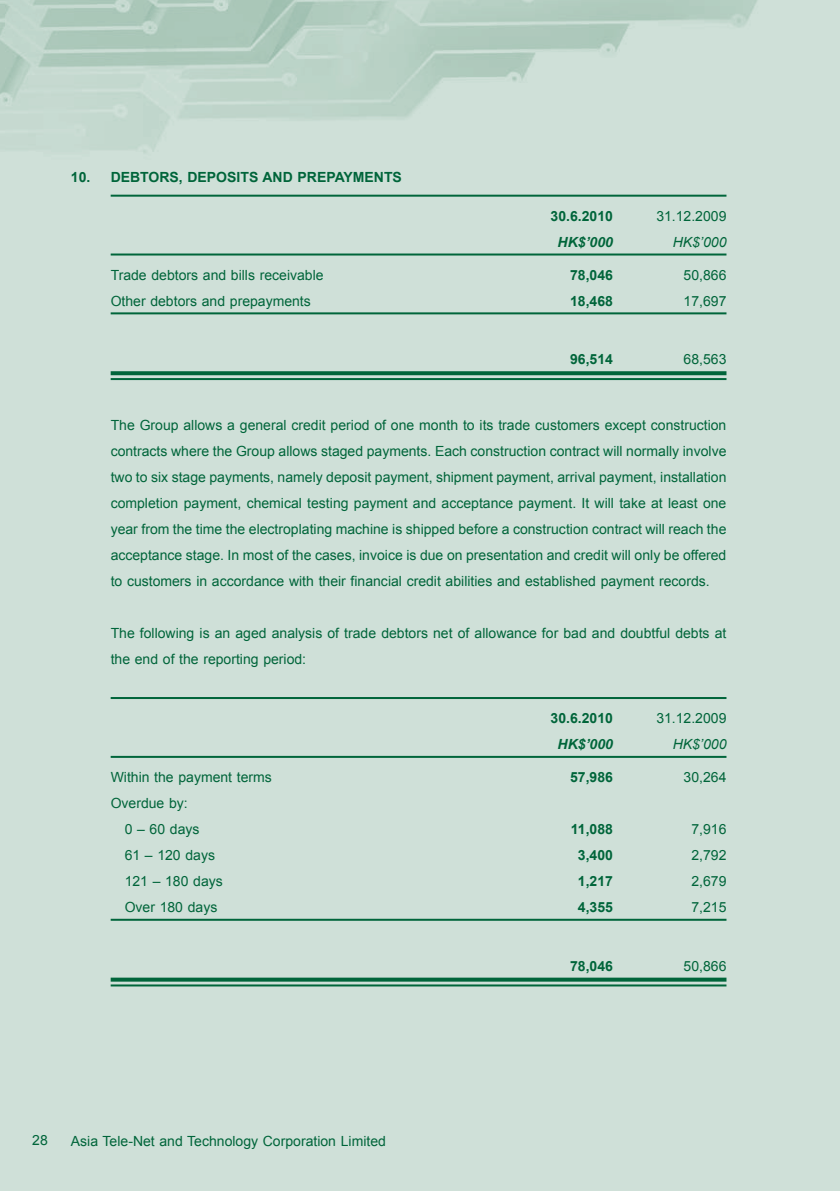
<style>
.page{position:relative;width:840px;height:1191px;background:#fff}
.page>*{position:absolute;margin:0;border:0;box-sizing:border-box;transform-origin:0 0}
.t1{font:14px/26px "Arial";color:#00653a}
.t2{font:700 14px "Arial";color:#00653a}
.t3{font:italic 700 14px "Arial";color:#00653a}
.t4{font:italic 14px "Arial";color:#00653a}
</style>
<div class="page">
<div style="left:0;top:0;width:839px;height:1191px;background:#cfe0d8"></div>
<img style="left:0;top:0;width:757px;height:197px">
<hr style="left:839px;top:0;width:1px;height:1191px;background:#cfe0d8">
<hr style="left:111px;top:195px;width:615px;height:2px;background:#00653a">
<hr style="left:111px;top:253px;width:615px;height:2px;background:#00653a">
<hr style="left:111px;top:312px;width:615px;height:2px;background:#00653a">
<svg style="left:111px;top:371px;width:615px;height:4px;background:#0c6c43"></svg>
<hr style="left:111px;top:378px;width:615px;height:2px;background:#00653a">
<hr style="left:111px;top:697px;width:615px;height:2px;background:#00653a">
<hr style="left:111px;top:756px;width:615px;height:2px;background:#00653a">
<hr style="left:111px;top:918px;width:615px;height:2px;background:#00653a">
<svg style="left:111px;top:977px;width:615px;height:4px;background:#207853"></svg>
<hr style="left:111px;top:984px;width:615px;height:2px;background:#00653a">
<p class="t2" style="left:71px;top:168px;width:332px">10. DEBTORS, DEPOSITS AND PREPAYMENTS</p>
<p class="t2" style="left:550px;top:206px;width:64px">30.6.2010</p>
<p class="t1" style="left:656px;top:203px;width:72px">31.12.2009</p>
<p class="t3" style="left:557px;top:233px;width:57px">HK$’000</p>
<p class="t4" style="left:672px;top:233px;width:55px">HK$’000</p>
<p class="t1" style="left:111px;top:262px;width:214px">Trade debtors and bills receivable</p>
<p class="t2" style="left:569px;top:265px;width:44px">78,046</p>
<p class="t1" style="left:683px;top:262px;width:44px">50,866</p>
<p class="t1" style="left:111px;top:288px;width:201px">Other debtors and prepayments</p>
<p class="t2" style="left:569px;top:291px;width:44px">18,468</p>
<p class="t1" style="left:683px;top:288px;width:44px">17,697</p>
<p class="t2" style="left:569px;top:350px;width:44px">96,514</p>
<p class="t1" style="left:683px;top:346px;width:44px">68,563</p>
<p class="t1" style="left:111px;top:412px;width:617px;text-align:justify">The Group allows a general credit period of one month to its trade customers except construction contracts where the Group allows staged payments. Each construction contract will normally involve two to six stage payments, namely deposit payment, shipment payment, arrival payment, installation completion payment, chemical testing payment and acceptance payment. It will take at least one year from the time the electroplating machine is shipped before a construction contract will reach the acceptance stage. In most of the cases, invoice is due on presentation and credit will only be offered to customers in accordance with their financial credit abilities and established payment records.</p>
<p class="t1" style="left:111px;top:620px;width:617px">The following is an aged analysis of trade debtors net of allowance for bad and doubtful debts at the end of the reporting period:</p>
<p class="t2" style="left:550px;top:709px;width:64px">30.6.2010</p>
<p class="t1" style="left:656px;top:705px;width:72px">31.12.2009</p>
<p class="t3" style="left:557px;top:735px;width:57px">HK$’000</p>
<p class="t4" style="left:672px;top:735px;width:55px">HK$’000</p>
<p class="t1" style="left:111px;top:764px;width:163px">Within the payment terms</p>
<p class="t2" style="left:569px;top:767px;width:44px">57,986</p>
<p class="t1" style="left:683px;top:764px;width:44px">30,264</p>
<p class="t1" style="left:125px;top:790px;width:76px;text-indent:-14px">Overdue by:<br>0 – 60 days</p>
<p class="t2" style="left:570px;top:819px;width:44px">11,088</p>
<p class="t1" style="left:691px;top:816px;width:37px">7,916</p>
<p class="t1" style="left:125px;top:842px;width:92px">61 – 120 days</p>
<p class="t2" style="left:577px;top:845px;width:37px">3,400</p>
<p class="t1" style="left:691px;top:842px;width:37px">2,792</p>
<p class="t1" style="left:125px;top:868px;width:100px">121 – 180 days</p>
<p class="t2" style="left:577px;top:871px;width:37px">1,217</p>
<p class="t1" style="left:691px;top:868px;width:37px">2,679</p>
<p class="t1" style="left:125px;top:894px;width:94px">Over 180 days</p>
<p class="t2" style="left:577px;top:897px;width:37px">4,355</p>
<p class="t1" style="left:691px;top:894px;width:37px">7,215</p>
<p class="t1" style="left:32px;top:1127px;width:17px">28</p>
<p class="t1" style="left:71px;top:1127px;width:316px">Asia Tele-Net and Technology Corporation Limited</p>
<p class="t2" style="left:569px;top:956px;width:44px">78,046</p>
<p class="t1" style="left:683px;top:953px;width:44px">50,866</p>
</div>
